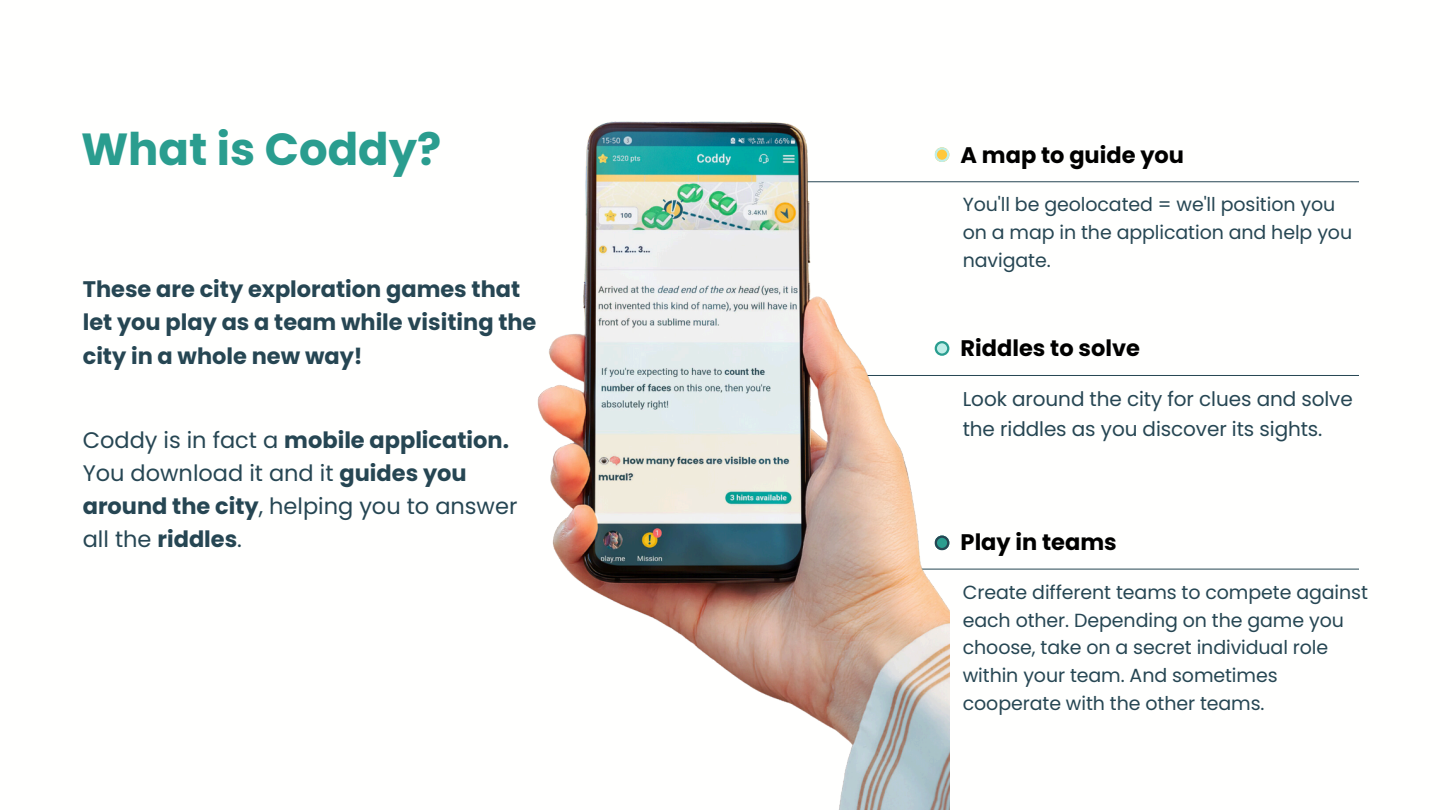
<style>
.page{position:relative;width:1440px;height:810px;background:#fff}
.page>*{position:absolute;margin:0;border:0;box-sizing:border-box;transform-origin:0 0}
.t1{font:700 45px "Poppins";color:#2a9d8f}
.t2{font:22.5px/33px "Poppins";color:#264653}
.t3{font:700 22.5px/33.8px "Poppins";color:#264653}
.t4{font:700 22.5px "Poppins";color:#000}
.t5{font:20px/30px "Poppins";letter-spacing:-.005em;color:#264653}
.t6{font:19px/27.8px "Poppins";letter-spacing:-.005em;color:#264653}
.s1{font-weight:700}
</style>
<div class="page">
<hr style="left:769px;top:569px;width:590px;height:1px;background:#264653">
<hr style="left:769px;top:375px;width:590px;height:1px;background:#264653">
<hr style="left:769px;top:181px;width:590px;height:1px;background:#264653">
<img style="left:537px;top:121px;width:412px;height:689px">
<svg style="left:935px;top:147px;width:14px;height:15px"></svg>
<svg style="left:935px;top:341px;width:14px;height:15px"></svg>
<svg style="left:935px;top:536px;width:14px;height:14px"></svg>
<h3 class="t1" style="left:81px;top:117px;width:362px">What is Coddy?</h3>
<h2 class="t3" style="left:83px;top:272px;width:455px">These are city exploration games that let you play as a team while visiting the city in a whole new way!</h2>
<p class="t2" style="left:83px;top:424px;width:436px">Coddy is in fact a <span class="s1">mobile application.<br></span>You download it and it <span class="s1">guides you around the city</span>, helping you to answer all the <span class="s1">riddles</span>.</p>
<p class="t4" style="left:961px;top:139px;width:225px">A map to guide you</p>
<h2 class="t6" style="left:963px;top:191px;width:391px">You'll be geolocated = we'll position you on a map in the application and help you navigate.</h2>
<h2 class="t4" style="left:961px;top:333px;width:181px">Riddles to solve</h2>
<p class="t5" style="left:963px;top:384px;width:392px">Look around the city for clues and solve the riddles as you discover its sights.</p>
<h2 class="t4" style="left:961px;top:526px;width:158px">Play in teams</h2>
<h1 class="t6" style="left:963px;top:578px;width:407px">Create different teams to compete against each other. Depending on the game you choose, take on a secret individual role within your team. And sometimes cooperate with the other teams.</h1>
</div>
